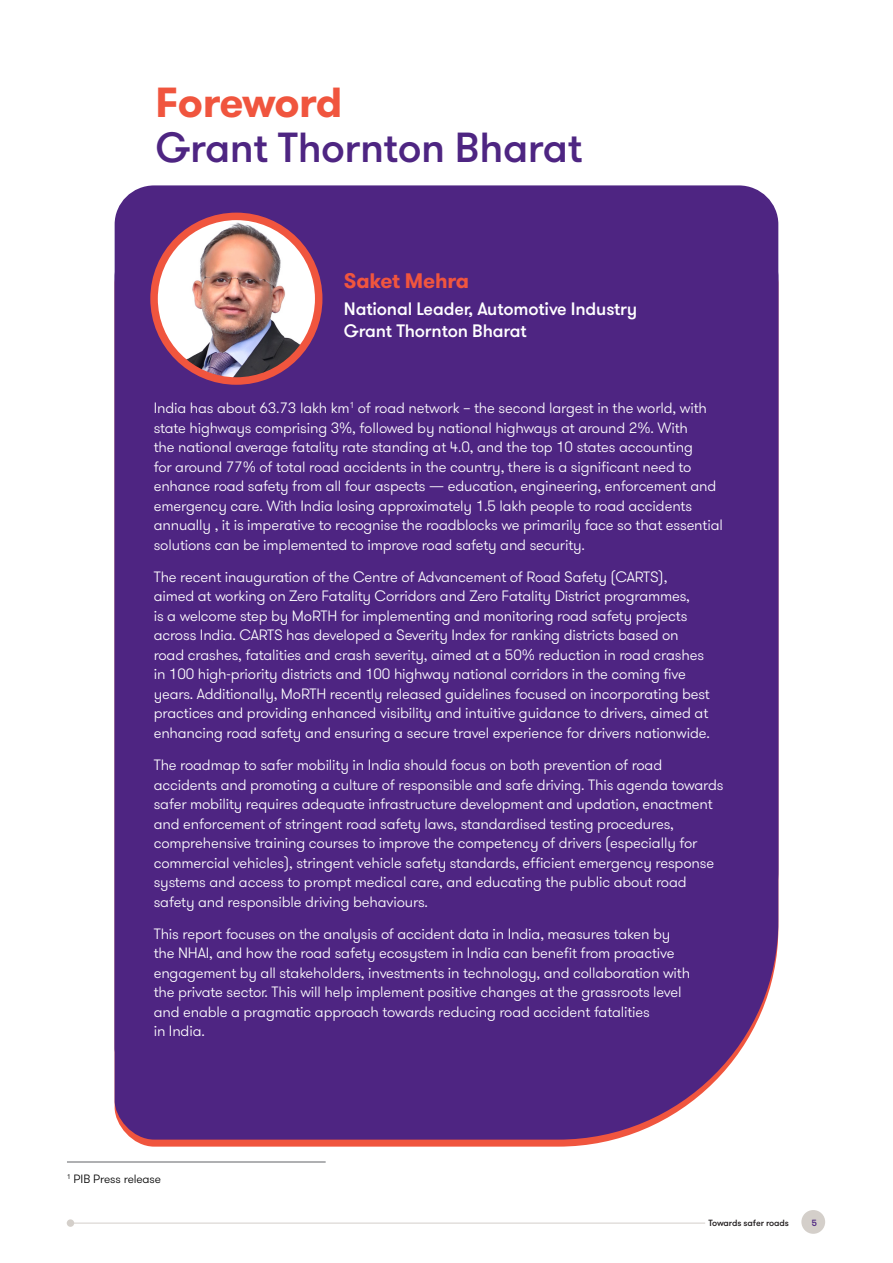
<style>
.page{position:relative;width:893px;height:1263px;background:#fff}
.page>*{position:absolute;margin:0;border:0;box-sizing:border-box;transform-origin:0 0}
._11_Body_text{font:500 42px/45px "GT Walsheim Pro";letter-spacing:-.01em;color:#4e2582}
._11_Body_text-2{font:700 21px "GT Walsheim Pro";letter-spacing:-.01em;color:#f0553e}
._11_Body_text-3{font:500 18px/22.5px "GT Walsheim Pro";letter-spacing:-.01em;color:#fff}
._11_Body_text-4{font:300 15px/19.5px "GT Walsheim Pro";letter-spacing:-.01em;color:#fff}
._11_Body_text-5{font:300 12px "GT Walsheim Pro";letter-spacing:-.01em;color:#000001}
.t1{font:500 9px "GT Walsheim Pro";letter-spacing:-.01em;color:#231f20}
.t2{font:500 9px "GT Walsheim Pro";color:#4e2582}
.s1{font-weight:700;color:#f0553e}
</style>
<div class="page">
<div style="left:67px;top:1219px;width:7px;height:8px;background:#d4cfca;border-radius:50%"></div>
<div style="left:801px;top:1210px;width:24px;height:24px;background:#d4cfca;border-radius:50%"></div>
<hr style="left:67px;top:1223px;width:638px;height:1px;background:#d4cfca">
<div style="left:115px;top:185px;width:663px;height:53px;background:#4e2582"></div>
<div style="left:115px;top:238px;width:663px;height:901px;background:#4e2582"></div>
<img style="left:154px;top:216px;width:165px;height:165px;border-radius:82px">
<div style="left:150px;top:213px;width:172px;height:172px;border:8px solid #f0553e;border-radius:50%"></div>
<hr style="left:67px;top:1161px;width:259px;height:1px;background:#616366">
<p class="_11_Body_text" style="left:155px;top:81px;width:428px"><span class="s1">Foreword<br></span>Grant Thornton Bharat</p>
<p class="_11_Body_text-2" style="left:344px;top:267px;width:127px">Saket Mehra</p>
<p class="_11_Body_text-3" style="left:344px;top:298px;width:295px">National Leader, Automotive Industry<br>Grant Thornton Bharat</p>
<p class="_11_Body_text-4" style="left:154px;top:398px;width:571px">India has about 63.73 lakh km<sup>1</sup> of road network – the second largest in the world, with state highways comprising 3%, followed by national highways at around 2%. With<br>the national average fatality rate standing at 4.0, and the top 10 states accounting<br>for around 77% of total road accidents in the country, there is a significant need to enhance road safety from all four aspects — education, engineering, enforcement and emergency care. With India losing approximately 1.5 lakh people to road accidents annually , it is imperative to recognise the roadblocks we primarily face so that essential solutions can be implemented to improve road safety and security.</p>
<p class="_11_Body_text-4" style="left:154px;top:567px;width:558px">The recent inauguration of the Centre of Advancement of Road Safety (CARTS), aimed at working on Zero Fatality Corridors and Zero Fatality District programmes,<br>is a welcome step by MoRTH for implementing and monitoring road safety projects across India. CARTS has developed a Severity Index for ranking districts based on road crashes, fatalities and crash severity, aimed at a 50% reduction in road crashes in 100 high-priority districts and 100 highway national corridors in the coming five years. Additionally, MoRTH recently released guidelines focused on incorporating best practices and providing enhanced visibility and intuitive guidance to drivers, aimed at enhancing road safety and ensuring a secure travel experience for drivers nationwide.</p>
<p class="_11_Body_text-4" style="left:154px;top:755px;width:571px">The roadmap to safer mobility in India should focus on both prevention of road accidents and promoting a culture of responsible and safe driving. This agenda towards safer mobility requires adequate infrastructure development and updation, enactment and enforcement of stringent road safety laws, standardised testing procedures, comprehensive training courses to improve the competency of drivers (especially for commercial vehicles), stringent vehicle safety standards, efficient emergency response systems and access to prompt medical care, and educating the public about road safety and responsible driving behaviours.</p>
<p class="_11_Body_text-4" style="left:154px;top:924px;width:538px">This report focuses on the analysis of accident data in India, measures taken by the NHAI, and how the road safety ecosystem in India can benefit from proactive engagement by all stakeholders, investments in technology, and collaboration with the private sector. This will help implement positive changes at the grassroots level and enable a pragmatic approach towards reducing road accident fatalities<br>in India.</p>
<p class="_11_Body_text-5" style="left:67px;top:1171px;width:96px"><sup>1</sup> PIB Press release</p>
<p class="t1" style="left:708px;top:1217px;width:82px">Towards safer roads</p>
<p class="t2" style="left:812px;top:1217px;width:7px">5</p>
</div>
